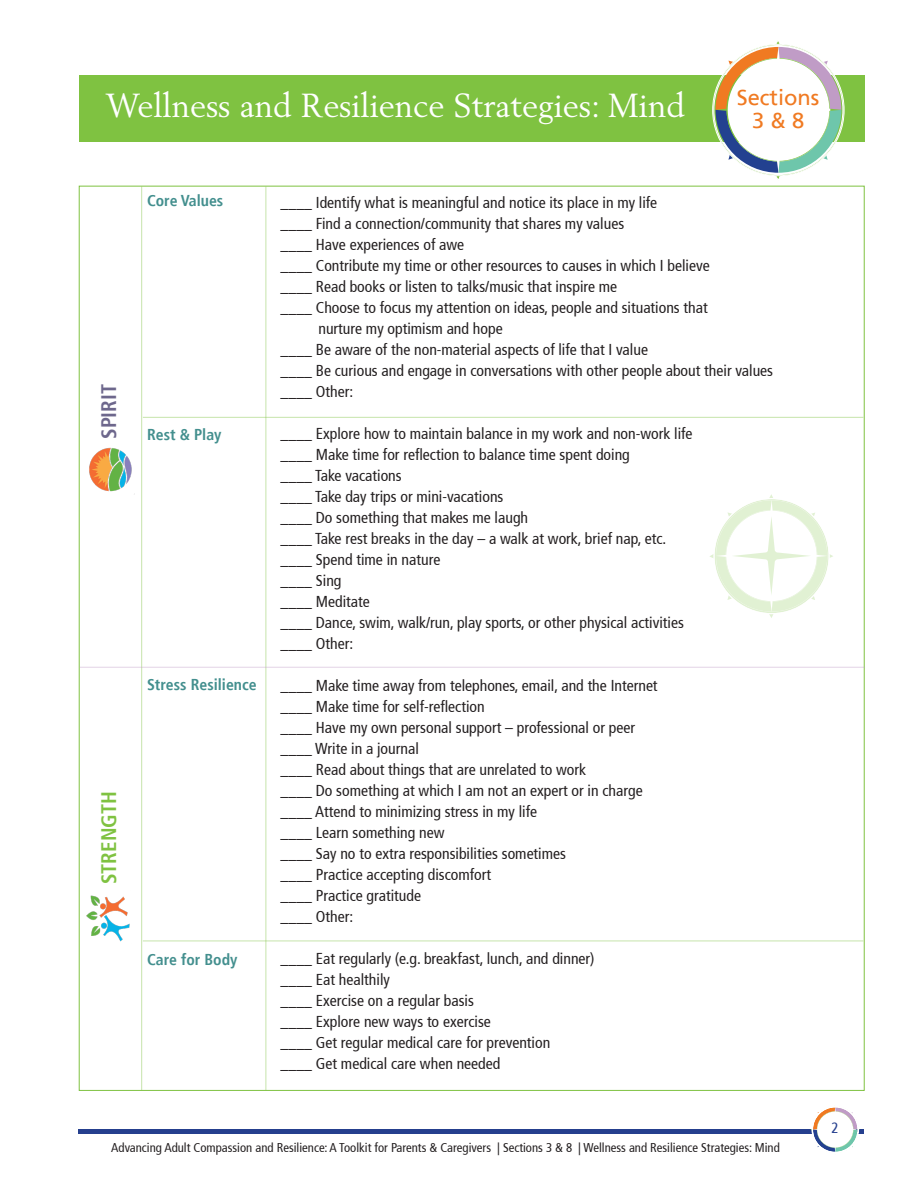
<style>
.page{position:relative;width:918px;height:1188px;background:#fff}
.page>*{position:absolute;margin:0;border:0;box-sizing:border-box;transform-origin:0 0}
.t1{font:33px "Berling";color:#fff}
.t2{font:21.9px "Frutiger";color:#f07a22}
.t3{font:700 condensed 21px "Frutiger";color:#7fc241}
.t4{font:700 condensed 21px "Frutiger";color:#6d678c}
.t5{font:condensed 15.75px "Frutiger";color:#231f20}
.t6{font:700 condensed 15.75px "Frutiger";color:#438f8e}
.t7{font:condensed 15px "Frutiger";color:#253f8e}
.t8{font:condensed 12.75px "Frutiger";color:#231f20}
</style>
<div class="page">
<hr style="left:79px;top:1130px;width:785px;height:4px;background:#253f8e">
<svg style="left:810px;top:1107px;width:50px;height:45px"></svg>
<div style="left:79px;top:75px;width:786px;height:66px;background:#7fc241"></div>
<img style="left:89px;top:447px;width:46px;height:47px">
<img style="left:86px;top:895px;width:44px;height:47px">
<hr style="left:141px;top:187px;width:1px;height:903px;background:#7fc241">
<hr style="left:266px;top:187px;width:1px;height:903px;background:#7fc241">
<hr style="left:143px;top:417px;width:720px;height:1px;background:#7fc241">
<hr style="left:80px;top:667px;width:785px;height:1px;background:#c09cc6">
<hr style="left:143px;top:941px;width:720px;height:1px;background:#7fc241">
<svg style="left:710px;top:494px;width:123px;height:124px"></svg>
<svg style="left:708px;top:41px;width:140px;height:138px"></svg>
<p class="t1" style="left:106px;top:85px;width:580px">Wellness and Resilience Strategies: Mind</p>
<p class="t2" style="left:737px;top:87px;width:84px">Sections</p>
<p class="t2" style="left:752px;top:110px;width:54px">3 &amp; 8</p>
<p class="t4" style="left:100px;top:439px;width:56px;rotate:-90deg">SPIRIT</p>
<p class="t3" style="left:100px;top:884px;width:94px;rotate:-90deg">STRENGTH</p>
<p class="t6" style="left:147px;top:193px;width:78px">Core Values</p>
<p class="t6" style="left:147px;top:427px;width:76px">Rest &amp; Play</p>
<p class="t6" style="left:147px;top:678px;width:111px">Stress Resilience</p>
<p class="t6" style="left:147px;top:952px;width:92px">Care for Body</p>
<p class="t5" style="left:281px;top:196px;width:378px">____ Identify what is meaningful and notice its place in my life</p>
<p class="t5" style="left:281px;top:217px;width:345px">____ Find a connection/community that shares my values</p>
<p class="t5" style="left:281px;top:238px;width:185px">____ Have experiences of awe</p>
<p class="t5" style="left:281px;top:259px;width:431px">____ Contribute my time or other resources to causes in which I believe</p>
<p class="t5" style="left:281px;top:280px;width:338px">____ Read books or listen to talks/music that inspire me</p>
<p class="t5" style="left:281px;top:301px;width:429px">____ Choose to focus my attention on ideas, people and situations that</p>
<p class="t5" style="left:318px;top:322px;width:186px">nurture my optimism and hope</p>
<p class="t5" style="left:281px;top:343px;width:369px">____ Be aware of the non-material aspects of life that I value</p>
<p class="t5" style="left:281px;top:364px;width:494px">____ Be curious and engage in conversations with other people about their values</p>
<p class="t5" style="left:281px;top:385px;width:74px">____ Other:</p>
<p class="t5" style="left:281px;top:427px;width:413px">____ Explore how to maintain balance in my work and non-work life</p>
<p class="t5" style="left:281px;top:448px;width:351px">____ Make time for reflection to balance time spent doing</p>
<p class="t5" style="left:281px;top:469px;width:123px">____ Take vacations</p>
<p class="t5" style="left:281px;top:490px;width:224px">____ Take day trips or mini-vacations</p>
<p class="t5" style="left:281px;top:511px;width:249px">____ Do something that makes me laugh</p>
<p class="t5" style="left:281px;top:532px;width:387px">____ Take rest breaks in the day – a walk at work, brief nap, etc.</p>
<p class="t5" style="left:281px;top:553px;width:161px">____ Spend time in nature</p>
<p class="t5" style="left:281px;top:574px;width:62px">____ Sing</p>
<p class="t5" style="left:281px;top:595px;width:91px">____ Meditate</p>
<p class="t5" style="left:281px;top:616px;width:405px">____ Dance, swim, walk/run, play sports, or other physical activities</p>
<p class="t5" style="left:281px;top:637px;width:74px">____ Other:</p>
<p class="t5" style="left:281px;top:679px;width:379px">____ Make time away from telephones, email, and the Internet</p>
<p class="t5" style="left:281px;top:700px;width:206px">____ Make time for self-reflection</p>
<p class="t5" style="left:281px;top:721px;width:356px">____ Have my own personal support – professional or peer</p>
<p class="t5" style="left:281px;top:742px;width:140px">____ Write in a journal</p>
<p class="t5" style="left:281px;top:763px;width:307px">____ Read about things that are unrelated to work</p>
<p class="t5" style="left:281px;top:784px;width:364px">____ Do something at which I am not an expert or in charge</p>
<p class="t5" style="left:281px;top:805px;width:258px">____ Attend to minimizing stress in my life</p>
<p class="t5" style="left:281px;top:826px;width:165px">____ Learn something new</p>
<p class="t5" style="left:281px;top:847px;width:287px">____ Say no to extra responsibilities sometimes</p>
<p class="t5" style="left:281px;top:868px;width:212px">____ Practice accepting discomfort</p>
<p class="t5" style="left:281px;top:889px;width:142px">____ Practice gratitude</p>
<p class="t5" style="left:281px;top:910px;width:74px">____ Other:</p>
<p class="t5" style="left:281px;top:952px;width:316px">____ Eat regularly (e.g. breakfast, lunch, and dinner)</p>
<p class="t5" style="left:281px;top:973px;width:111px">____ Eat healthily</p>
<p class="t5" style="left:281px;top:994px;width:195px">____ Exercise on a regular basis</p>
<p class="t5" style="left:281px;top:1015px;width:212px">____ Explore new ways to exercise</p>
<p class="t5" style="left:281px;top:1036px;width:271px">____ Get regular medical care for prevention</p>
<p class="t5" style="left:281px;top:1057px;width:221px">____ Get medical care when needed</p>
<p class="t8" style="left:111px;top:1142px;width:670px">Advancing Adult Compassion and Resilience: A Toolkit for Parents &amp; Caregivers | Sections 3 &amp; 8 | Wellness and Resilience Strategies: Mind</p>
<p class="t7" style="left:832px;top:1122px;width:9px">2</p>
</div>
